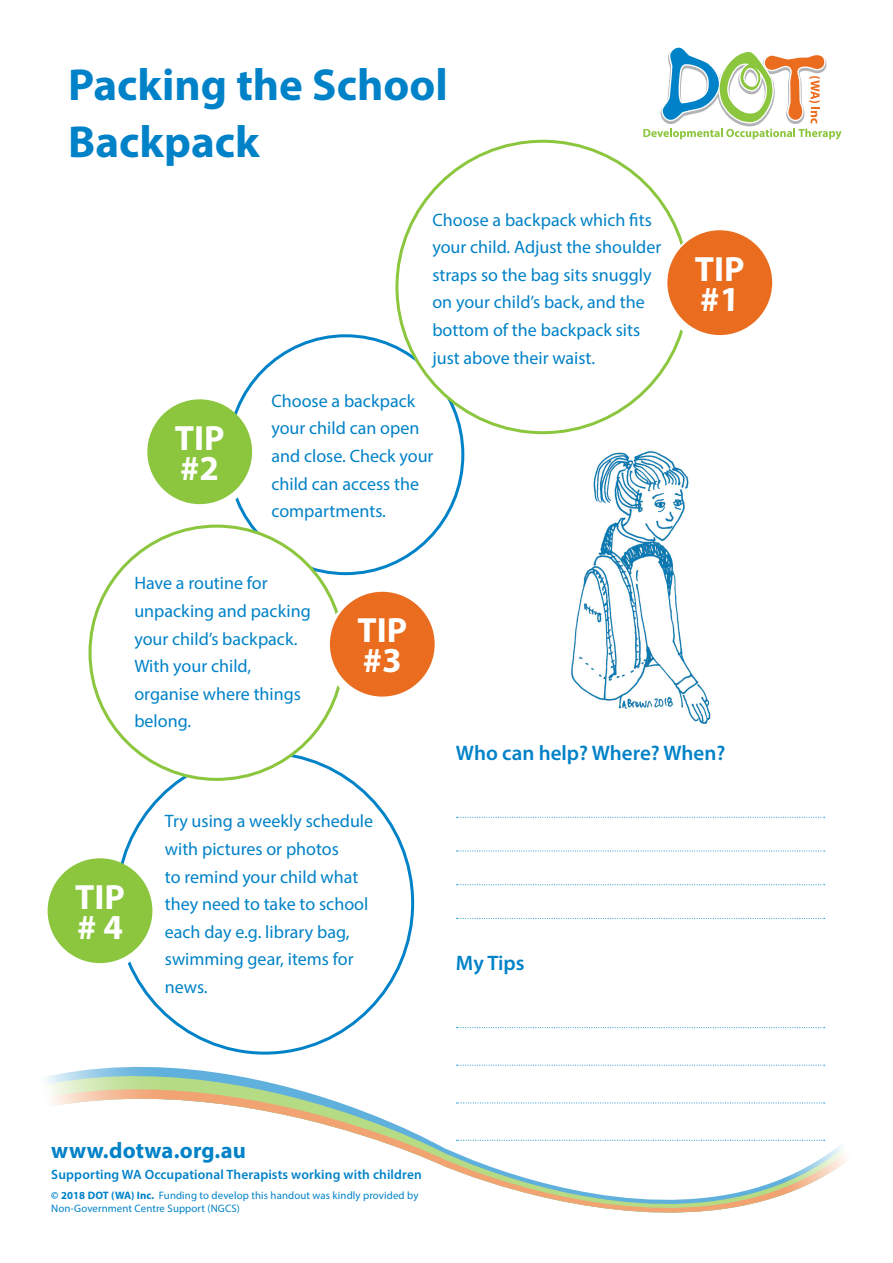
<style>
.page{position:relative;width:893px;height:1263px;background:#fff}
.page>*{position:absolute;margin:0;border:0;box-sizing:border-box;transform-origin:0 0}
.t1{font:700 45px/57px "Myriad Pro";color:#0082c8}
.Tip{font:700 35.25px/30px "Myriad Pro";color:#fff}
.t2{font:700 22.5px "Myriad Pro";letter-spacing:.01em;color:#0082c8}
.Q{font:600 21px "Myriad Pro";color:#0082c8}
.B{font:18px/27.6px "Myriad Pro";color:#0082c8}
.t3{font:600 13.5px "Myriad Pro";letter-spacing:.01em;color:#0082c8}
.t4{font:10.8px/13.5px "Myriad Pro";letter-spacing:.01em;color:#0082c8}
.s1{font-weight:700}
</style>
<div class="page">
<svg style="left:45px;top:898px;width:802px;height:315px"></svg>
<svg style="left:643px;top:47px;width:198px;height:93px"></svg>
<div style="left:147px;top:399px;width:105px;height:105px;background:#8bc63e;border-radius:50%"></div>
<svg style="left:456px;top:817px;width:369px;height:1px"></svg>
<svg style="left:456px;top:850px;width:369px;height:1px"></svg>
<svg style="left:456px;top:884px;width:369px;height:1px"></svg>
<svg style="left:456px;top:918px;width:369px;height:1px"></svg>
<svg style="left:456px;top:1027px;width:369px;height:1px"></svg>
<svg style="left:456px;top:1065px;width:369px;height:1px"></svg>
<svg style="left:456px;top:1102px;width:369px;height:1px"></svg>
<svg style="left:456px;top:1140px;width:369px;height:1px"></svg>
<div style="left:117px;top:753px;width:296px;height:300px;background:#fff;border-radius:50%"></div>
<div style="left:42px;top:859px;width:113px;height:113px;background:#fff;border-radius:50%"></div>
<div style="left:48px;top:858px;width:104px;height:105px;background:#8bc63e;border-radius:50%"></div>
<div style="left:667px;top:230px;width:105px;height:105px;background:#ea6d1f;border-radius:50%"></div>
<div style="left:330px;top:592px;width:105px;height:105px;background:#ea6d1f;border-radius:50%"></div>
<img style="left:571px;top:451px;width:140px;height:273px">
<p class="t1" style="left:68px;top:55px;width:381px">Packing the School<br>Backpack</p>
<p class="Tip" style="left:175px;top:422px;width:51px">TIP #2</p>
<p class="B" style="left:432px;top:205px;width:230px">Choose a backpack which fits your child. Adjust the shoulder straps so the bag sits snuggly on your child’s back, and the bottom of the backpack sits just above their waist.</p>
<p class="B" style="left:271px;top:387px;width:164px">Choose a backpack your child can open and close. Check your child can access the compartments.</p>
<p class="B" style="left:134px;top:569px;width:178px">Have a routine for unpacking and packing your child’s backpack.<br>With your child, organise where things belong.</p>
<p class="Tip" style="left:357px;top:614px;width:51px">TIP # 3</p>
<p class="Tip" style="left:695px;top:253px;width:51px">TIP # 1</p>
<p class="Tip" style="left:75px;top:881px;width:51px">TIP # 4</p>
<p class="B" style="left:165px;top:807px;width:210px">Try using a weekly schedule with pictures or photos<br>to remind your child what they need to take to school each day e.g. library bag, swimming gear, items for news.</p>
<p class="Q" style="left:456px;top:739px;width:271px">Who can help? Where? When?</p>
<p class="Q" style="left:456px;top:950px;width:70px">My Tips</p>
<p class="t2" style="left:51px;top:1135px;width:196px">www.dotwa.org.au</p>
<p class="t3" style="left:51px;top:1166px;width:372px">Supporting WA Occupational Therapists working with children</p>
<p class="t4" style="left:51px;top:1188px;width:369px"><span class="s1">© 2018 DOT (WA) Inc.</span> Funding to develop this handout was kindly provided by<br>Non-Government Centre Support (NGCS)</p>
</div>
